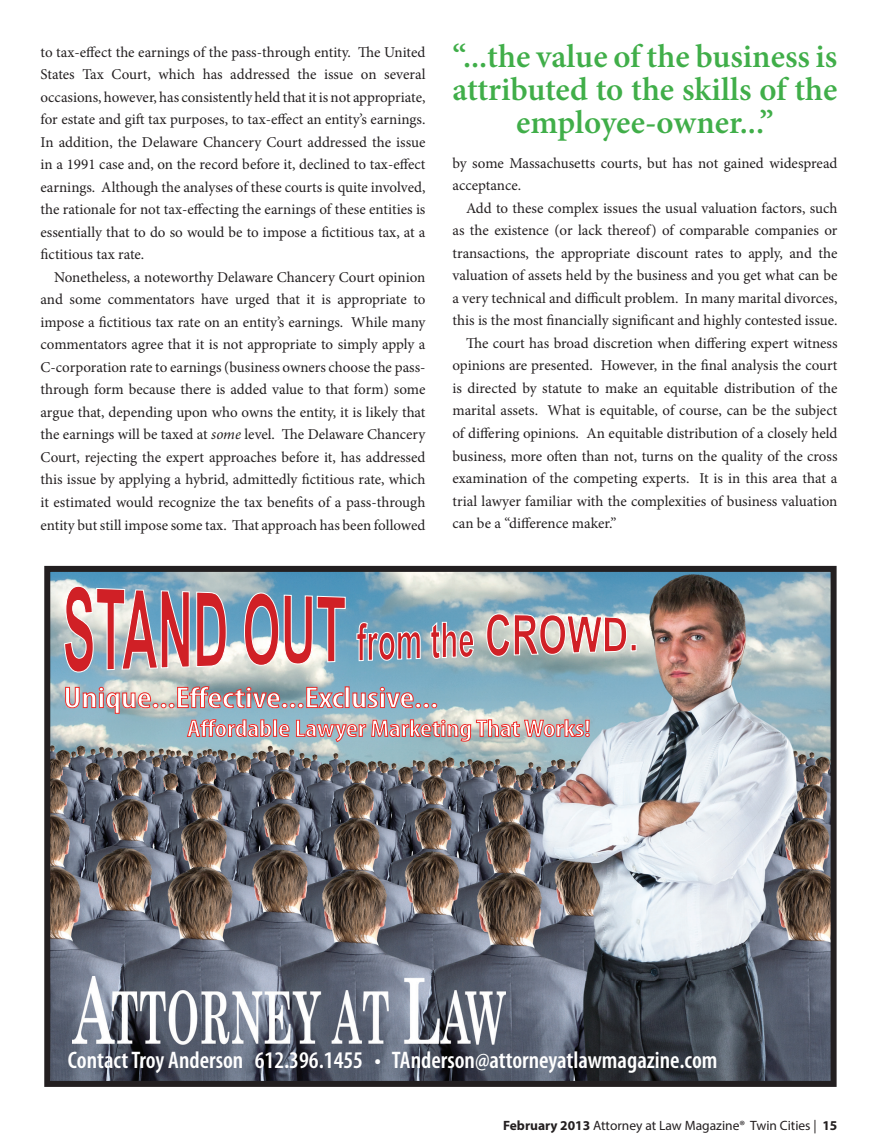
<style>
.page{position:relative;width:878px;height:1148px;background:#fff}
.page>*{position:absolute;margin:0;border:0;box-sizing:border-box;transform-origin:0 0}
.t1{font:600 33px/33px "Minion Pro";color:#40ae49;text-align:center}
.t2{font:600 condensed 30px "Myriad Pro";color:#fff;scale:1.24 1}
.t3{font:600 condensed 24px "Myriad Pro";color:#fff}
.t4{font:600 condensed 24px "Myriad Pro";color:#fff;scale:1.24 1}
.t5{font:15px/22.5px "Minion Pro";color:#231f20;text-align:justify}
.t6{font:13.5px "Myriad Pro";color:#231f20}
.s1{font-style:italic}
.s2{font-weight:700}
</style>
<div class="page">
<img style="left:51px;top:573px;width:730px;height:407px">
<img style="left:781px;top:573px;width:48px;height:506px">
<img style="left:51px;top:980px;width:48px;height:99px">
<img style="left:467px;top:980px;width:314px;height:99px">
<img style="left:99px;top:1044px;width:368px;height:35px">
<svg style="left:64px;top:586px;width:126px;height:87px"></svg>
<svg style="left:196px;top:591px;width:30px;height:76px"></svg>
<svg style="left:244px;top:593px;width:101px;height:73px"></svg>
<svg style="left:356px;top:622px;width:64px;height:39px"></svg>
<svg style="left:430px;top:622px;width:44px;height:37px"></svg>
<svg style="left:486px;top:613px;width:150px;height:44px"></svg>
<img style="left:65px;top:686px;width:278px;height:27px">
<div style="left:345px;top:686px;width:4px;height:21px;border:1px solid #ee2f2b"></div>
<svg style="left:352px;top:687px;width:85px;height:21px"></svg>
<svg style="left:187px;top:719px;width:84px;height:18px"></svg>
<div style="left:273px;top:719px;width:4px;height:17px;border:1px solid #ee2f2b"></div>
<svg style="left:279px;top:724px;width:10px;height:13px"></svg>
<svg style="left:296px;top:719px;width:293px;height:23px"></svg>
<img style="left:73px;top:976px;width:432px;height:68px">
<div style="left:44px;top:566px;width:792px;height:520px;border:6px solid #231f20"></div>
<p class="t5" style="left:40px;top:41px;width:386px">to tax-effect the earnings of the pass-through entity. The United States Tax Court, which has addressed the issue on several occasions, however, has consistently held that it is not appropriate, for estate and gift tax purposes, to tax-effect an entity’s earnings.<br>In addition, the Delaware Chancery Court addressed the issue in a 1991 case and, on the record before it, declined to tax-effect earnings. Although the analyses of these courts is quite involved, the rationale for not tax-effecting the earnings of these entities is essentially that to do so would be to impose a fictitious tax, at a fictitious tax rate.</p>
<p class="t5" style="left:40px;top:266px;width:386px;text-indent:14px">Nonetheless, a noteworthy Delaware Chancery Court opinion and some commentators have urged that it is appropriate to impose a fictitious tax rate on an entity’s earnings. While many commentators agree that it is not appropriate to simply apply a C-corporation rate to earnings (business owners choose the pass&shy;through form because there is added value to that form) some argue that, depending upon who owns the entity, it is likely that the earnings will be taxed at <span class="s1">some</span> level. The Delaware Chancery Court, rejecting the expert approaches before it, has addressed this issue by applying a hybrid, admittedly fictitious rate, which it estimated would recognize the tax benefits of a pass-through entity but still impose some tax. That approach has been followed</p>
<h1 class="t1" style="left:452px;top:40px;width:386px">“...the value of the business is attributed to the skills of the employee-owner...”</h1>
<p class="t5" style="left:452px;top:152px;width:386px">by some Massachusetts courts, but has not gained widespread acceptance.</p>
<p class="t5" style="left:466px;top:197px;width:373px">Add to these complex issues the usual valuation factors, such</p>
<p class="t5" style="left:452px;top:219px;width:386px">as the existence (or lack thereof) of comparable companies or</p>
<p class="t5" style="left:452px;top:242px;width:386px">transactions, the appropriate discount rates to apply, and the</p>
<p class="t5" style="left:452px;top:264px;width:386px">valuation of assets held by the business and you get what can be</p>
<p class="t5" style="left:452px;top:287px;width:386px">a very technical and difficult problem. In many marital divorces,</p>
<p class="t5" style="left:452px;top:309px;width:386px">this is the most financially significant and highly contested issue.</p>
<p class="t5" style="left:466px;top:332px;width:373px">The court has broad discretion when differing expert witness</p>
<p class="t5" style="left:452px;top:354px;width:386px">opinions are presented. However, in the final analysis the court</p>
<p class="t5" style="left:452px;top:377px;width:386px">is directed by statute to make an equitable distribution of the</p>
<p class="t5" style="left:452px;top:399px;width:386px">marital assets. What is equitable, of course, can be the subject</p>
<p class="t5" style="left:452px;top:422px;width:386px">of differing opinions. An equitable distribution of a closely held</p>
<p class="t5" style="left:452px;top:444px;width:386px">business, more often than not, turns on the quality of the cross</p>
<p class="t5" style="left:452px;top:467px;width:386px">examination of the competing experts. It is in this area that a</p>
<p class="t5" style="left:452px;top:489px;width:386px">trial lawyer familiar with the complexities of business valuation</p>
<p class="t5" style="left:452px;top:512px;width:165px">can be a “difference maker.”</p>
<h2 class="t2" style="left:63px;top:681px;width:303px">Unique...Effective...Exclusive...</h2>
<h3 class="t4" style="left:187px;top:715px;width:327px">Affordable Lawyer Marketing That Works!</h3>
<h3 class="t3" style="left:68px;top:1047px;width:651px">Contact Troy Anderson 612.396.1455 • TAnderson@attorneyatlawmagazine.com</h3>
<p class="t6" style="left:503px;top:1116px;width:336px"><span class="s2">February 2013</span> Attorney at Law Magazine® Twin Cities | <span class="s2">15</span></p>
</div>
